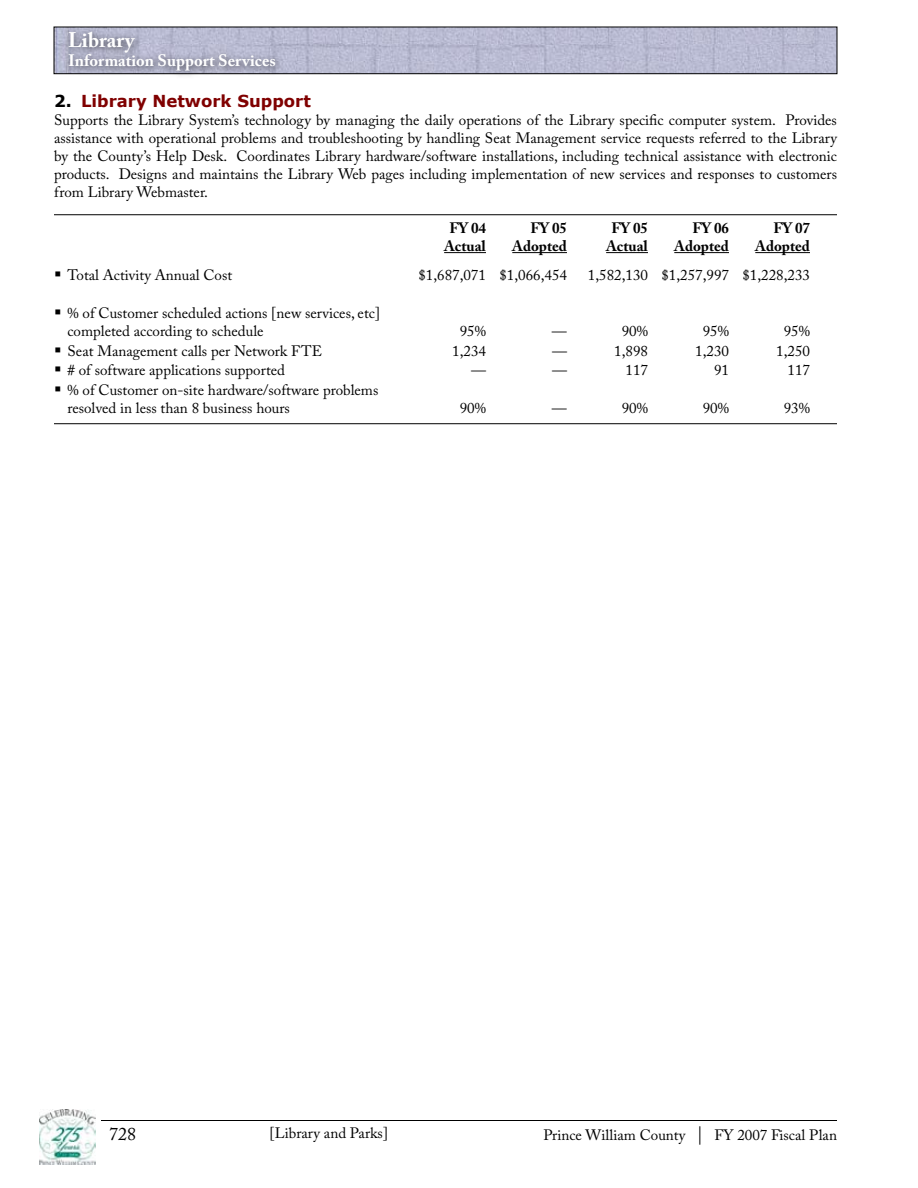
<style>
.page{position:relative;width:918px;height:1188px;background:#fff}
.page>*{position:absolute;margin:0;border:0;box-sizing:border-box;transform-origin:0 0}
.t1{font:700 21px "Adobe Caslon Pro";color:#fff}
.t2{font:18px "Adobe Caslon Pro";color:#000}
.t3{font:700 16.5px "Adobe Caslon Pro";color:#fff}
.t4{font:700 16.5px "Verdana";color:#800000}
.t5{font:15px/18px "Adobe Caslon Pro";color:#000}
.t6{font:700 15px "Adobe Caslon Pro";color:#000}
.s1{color:#000}
.s2{font-size:18px}
</style>
<div class="page">
<hr style="left:101px;top:1120px;width:736px;height:1px;background:#000">
<img style="left:40px;top:1109px;width:55px;height:55px">
<img style="left:56px;top:29px;width:779px;height:43px">
<div style="left:54px;top:27px;width:783px;height:47px;border:1px solid #000"></div>
<hr style="left:54px;top:214px;width:783px;height:1px;background:#000">
<hr style="left:444px;top:252px;width:42px;height:1px;background:#000">
<hr style="left:512px;top:252px;width:55px;height:1px;background:#000">
<hr style="left:606px;top:252px;width:42px;height:1px;background:#000">
<hr style="left:674px;top:252px;width:55px;height:1px;background:#000">
<hr style="left:755px;top:252px;width:55px;height:1px;background:#000">
<hr style="left:54px;top:423px;width:783px;height:1px;background:#000">
<div style="left:62px;top:24px;width:223px;height:57px;background:#000;opacity:.75"></div>
<h1 class="t1" style="left:68px;top:27px;width:68px">Library</h1>
<p class="t3" style="left:68px;top:51px;width:209px">Information Support Services</p>
<p class="t4" style="left:54px;top:91px;width:258px"><span class="s1">2.</span> Library Network Support</p>
<p class="t5" style="left:54px;top:111px;width:785px;text-align:justify">Supports the Library System’s technology by managing the daily operations of the Library specific computer system. Provides assistance with operational problems and troubleshooting by handling Seat Management service requests referred to the Library by the County’s Help Desk. Coordinates Library hardware/software installations, including technical assistance with electronic products. Designs and maintains the Library Web pages including implementation of new services and responses to customers from Library Webmaster.</p>
<p class="t6" style="left:449px;top:219px;width:38px">FY 04</p>
<p class="t6" style="left:530px;top:219px;width:38px">FY 05</p>
<p class="t6" style="left:611px;top:219px;width:38px">FY 05</p>
<p class="t6" style="left:692px;top:219px;width:38px">FY 06</p>
<p class="t6" style="left:773px;top:219px;width:38px">FY 07</p>
<p class="t6" style="left:444px;top:237px;width:43px">Actual</p>
<p class="t6" style="left:512px;top:237px;width:56px">Adopted</p>
<p class="t6" style="left:606px;top:237px;width:43px">Actual</p>
<p class="t6" style="left:674px;top:237px;width:56px">Adopted</p>
<p class="t6" style="left:755px;top:237px;width:56px">Adopted</p>
<p class="t5" style="left:54px;top:266px;width:180px">▪ Total Activity Annual Cost</p>
<p class="t5" style="left:418px;top:266px;width:150px">$1,687,071 $1,066,454</p>
<p class="t5" style="left:588px;top:266px;width:224px">1,582,130 $1,257,997 $1,228,233</p>
<p class="t5" style="left:67px;top:304px;width:314px;text-indent:-13px">▪ % of Customer scheduled actions [new services, etc] completed according to schedule</p>
<p class="t5" style="left:460px;top:322px;width:28px">95%</p>
<p class="t5" style="left:552px;top:322px;width:16px">—</p>
<p class="t5" style="left:622px;top:322px;width:28px">90%</p>
<p class="t5" style="left:703px;top:322px;width:28px">95%</p>
<p class="t5" style="left:784px;top:322px;width:28px">95%</p>
<p class="t5" style="left:54px;top:341px;width:270px">▪ Seat Management calls per Network FTE</p>
<p class="t5" style="left:452px;top:341px;width:35px">1,234</p>
<p class="t5" style="left:552px;top:341px;width:16px">—</p>
<p class="t5" style="left:614px;top:341px;width:35px">1,898</p>
<p class="t5" style="left:695px;top:341px;width:35px">1,230</p>
<p class="t5" style="left:776px;top:341px;width:35px">1,250</p>
<p class="t5" style="left:54px;top:361px;width:233px">▪ # of software applications supported</p>
<p class="t5" style="left:471px;top:361px;width:16px">—</p>
<p class="t5" style="left:552px;top:361px;width:16px">—</p>
<p class="t5" style="left:626px;top:361px;width:24px">117</p>
<p class="t5" style="left:714px;top:361px;width:16px">91</p>
<p class="t5" style="left:788px;top:361px;width:24px">117</p>
<p class="t5" style="left:67px;top:381px;width:312px;text-indent:-13px">▪ % of Customer on-site hardware/software problems resolved in less than 8 business hours</p>
<p class="t5" style="left:460px;top:399px;width:28px">90%</p>
<p class="t5" style="left:552px;top:399px;width:16px">—</p>
<p class="t5" style="left:622px;top:399px;width:28px">90%</p>
<p class="t5" style="left:703px;top:399px;width:28px">90%</p>
<p class="t5" style="left:784px;top:399px;width:28px">93%</p>
<p class="t2" style="left:109px;top:1124px;width:28px">728</p>
<p class="t5" style="left:270px;top:1124px;width:120px">[Library and Parks]</p>
<p class="t5" style="left:543px;top:1126px;width:295px">Prince William County <span class="s2">|</span> FY 2007 Fiscal Plan</p>
</div>
